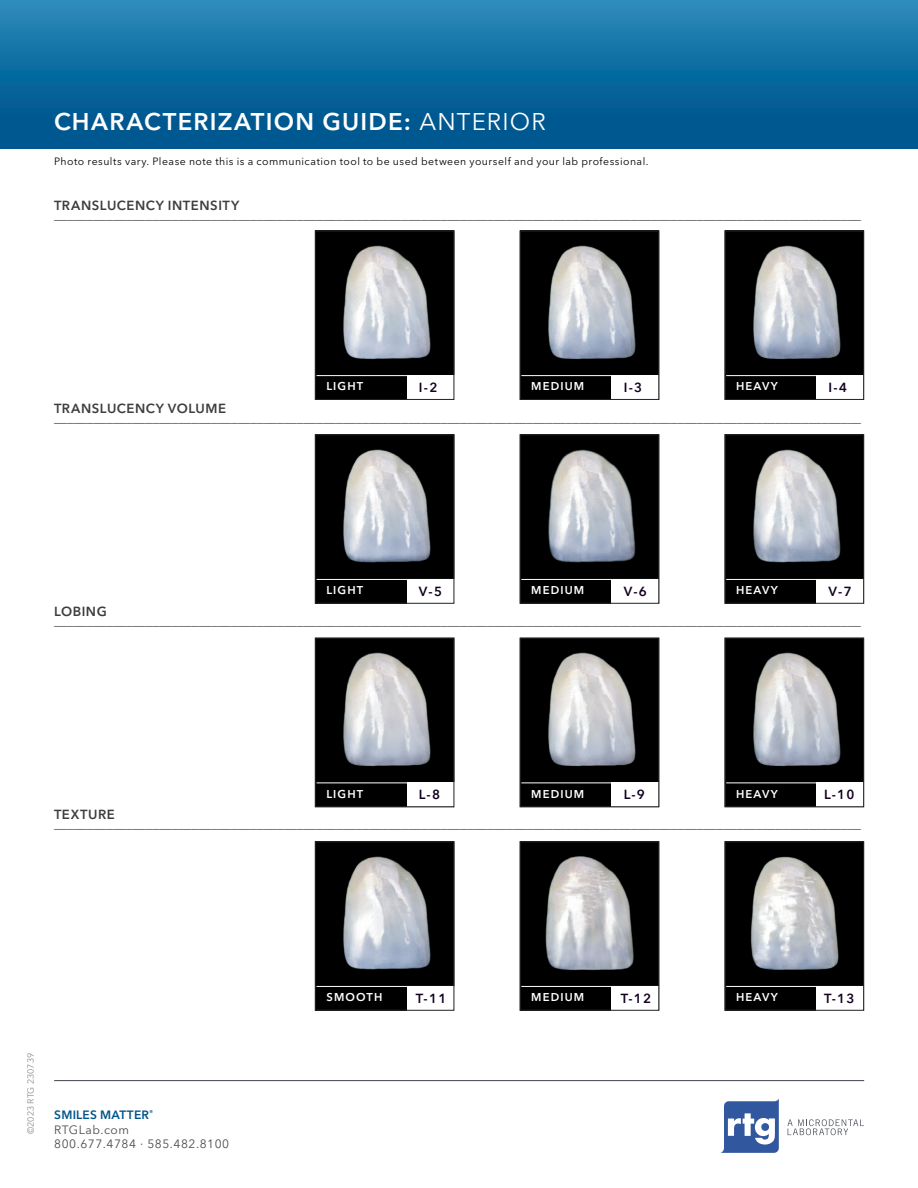
<style>
.page{position:relative;width:918px;height:1188px;background:#fff}
.page>*{position:absolute;margin:0;border:0;box-sizing:border-box;transform-origin:0 0}
.t1{font:600 24px "Avenir Next LT Pro";letter-spacing:.05em;color:#fff}
.t2{font:13.2px "Avenir Next LT Pro";color:#3e3e3f}
.t3{font:600 13.2px "Avenir Next LT Pro";letter-spacing:.04em;color:#3e3e3f}
.t4{font:600 13.2px "Avenir Next LT Pro";letter-spacing:.1em;color:#13001f}
.t5{font:12px/14.4px "Avenir Next LT Pro";letter-spacing:.045em;color:#4b4c4d}
.t6{font:600 12px "Avenir Next LT Pro";letter-spacing:.02em;color:#00548b}
.t7{font:600 11.25px "Avenir Next LT Pro";letter-spacing:.1em;color:#fff}
.t8{font:10.5px "Avenir Next LT Pro";letter-spacing:.045em;color:#000001}
.t9{font:9px "Avenir Next LT Pro";color:#808285}
.s1{font-weight:400}
</style>
<div class="page">
<img style="left:0;top:0;width:918px;height:148px">
<img style="left:317px;top:640px;width:135px;height:165px">
<img style="left:522px;top:640px;width:135px;height:165px">
<img style="left:727px;top:640px;width:135px;height:165px">
<img style="left:317px;top:843px;width:135px;height:166px">
<img style="left:522px;top:843px;width:135px;height:166px">
<img style="left:727px;top:843px;width:135px;height:166px">
<img style="left:317px;top:233px;width:135px;height:165px">
<img style="left:522px;top:233px;width:135px;height:165px">
<img style="left:727px;top:233px;width:135px;height:165px">
<img style="left:317px;top:436px;width:135px;height:166px">
<img style="left:522px;top:436px;width:135px;height:166px">
<img style="left:727px;top:436px;width:135px;height:166px">
<div style="left:612px;top:375px;width:47px;height:25px;background:#fff"></div>
<hr style="left:521px;top:375px;width:138px;height:1px;background:#fff">
<div style="left:817px;top:375px;width:47px;height:25px;background:#fff"></div>
<hr style="left:726px;top:375px;width:138px;height:1px;background:#fff">
<div style="left:407px;top:579px;width:47px;height:25px;background:#fff"></div>
<hr style="left:317px;top:579px;width:137px;height:1px;background:#fff">
<div style="left:612px;top:579px;width:47px;height:25px;background:#fff"></div>
<hr style="left:521px;top:579px;width:138px;height:1px;background:#fff">
<div style="left:817px;top:579px;width:47px;height:25px;background:#fff"></div>
<hr style="left:726px;top:579px;width:138px;height:1px;background:#fff">
<div style="left:407px;top:783px;width:47px;height:24px;background:#fff"></div>
<hr style="left:317px;top:783px;width:137px;height:1px;background:#fff">
<div style="left:612px;top:783px;width:47px;height:24px;background:#fff"></div>
<hr style="left:521px;top:783px;width:138px;height:1px;background:#fff">
<div style="left:817px;top:783px;width:47px;height:24px;background:#fff"></div>
<hr style="left:726px;top:783px;width:138px;height:1px;background:#fff">
<div style="left:407px;top:986px;width:47px;height:25px;background:#fff"></div>
<hr style="left:317px;top:986px;width:137px;height:1px;background:#fff">
<div style="left:612px;top:986px;width:47px;height:25px;background:#fff"></div>
<hr style="left:521px;top:986px;width:138px;height:1px;background:#fff">
<div style="left:817px;top:986px;width:47px;height:25px;background:#fff"></div>
<hr style="left:726px;top:986px;width:138px;height:1px;background:#fff">
<div style="left:407px;top:375px;width:47px;height:25px;background:#fff"></div>
<hr style="left:317px;top:375px;width:137px;height:1px;background:#fff">
<div style="left:315px;top:231px;width:139px;height:169px;border:1px solid #231f20"></div>
<div style="left:315px;top:841px;width:139px;height:170px;border:1px solid #231f20"></div>
<div style="left:520px;top:841px;width:139px;height:170px;border:1px solid #231f20"></div>
<div style="left:725px;top:841px;width:139px;height:170px;border:1px solid #231f20"></div>
<div style="left:725px;top:638px;width:139px;height:169px;border:1px solid #231f20"></div>
<div style="left:520px;top:638px;width:139px;height:169px;border:1px solid #231f20"></div>
<div style="left:315px;top:638px;width:139px;height:169px;border:1px solid #231f20"></div>
<div style="left:315px;top:434px;width:139px;height:170px;border:1px solid #231f20"></div>
<div style="left:520px;top:434px;width:139px;height:170px;border:1px solid #231f20"></div>
<div style="left:725px;top:434px;width:139px;height:170px;border:1px solid #231f20"></div>
<div style="left:725px;top:231px;width:139px;height:169px;border:1px solid #231f20"></div>
<div style="left:520px;top:231px;width:139px;height:169px;border:1px solid #231f20"></div>
<hr style="left:54px;top:1080px;width:810px;height:1px;background:#535860">
<svg style="left:787px;top:1119px;width:77px;height:16px"></svg>
<svg style="left:720px;top:1098px;width:59px;height:55px"></svg>
<h1 class="t1" style="left:54px;top:107px;width:493px">CHARACTERIZATION GUIDE: <span class="s1">ANTERIOR</span></h1>
<p class="t8" style="left:54px;top:155px;width:596px">Photo results vary. Please note this is a communication tool to be used between yourself and your lab professional.</p>
<p class="t3" style="left:54px;top:197px;width:187px">TRANSLUCENCY INTENSITY</p>
<p class="t2" style="left:54px;top:206px;width:809px">___________________________________________________________________________________________________________________________</p>
<p class="t7" style="left:326px;top:380px;width:38px">LIGHT</p>
<p class="t4" style="left:419px;top:379px;width:20px">I-2</p>
<p class="t7" style="left:531px;top:380px;width:54px">MEDIUM</p>
<p class="t4" style="left:624px;top:379px;width:20px">I-3</p>
<p class="t7" style="left:736px;top:380px;width:43px">HEAVY</p>
<p class="t4" style="left:829px;top:379px;width:20px">I-4</p>
<p class="t3" style="left:54px;top:400px;width:174px">TRANSLUCENCY VOLUME</p>
<p class="t2" style="left:54px;top:409px;width:809px">___________________________________________________________________________________________________________________________</p>
<p class="t7" style="left:326px;top:583px;width:38px">LIGHT</p>
<p class="t4" style="left:419px;top:583px;width:25px">V-5</p>
<p class="t7" style="left:531px;top:583px;width:54px">MEDIUM</p>
<p class="t4" style="left:624px;top:583px;width:25px">V-6</p>
<p class="t7" style="left:736px;top:583px;width:43px">HEAVY</p>
<p class="t4" style="left:829px;top:583px;width:25px">V-7</p>
<p class="t3" style="left:54px;top:603px;width:54px">LOBING</p>
<p class="t2" style="left:54px;top:613px;width:809px">___________________________________________________________________________________________________________________________</p>
<p class="t7" style="left:326px;top:787px;width:38px">LIGHT</p>
<p class="t4" style="left:419px;top:786px;width:23px">L-8</p>
<p class="t7" style="left:531px;top:787px;width:54px">MEDIUM</p>
<p class="t4" style="left:624px;top:786px;width:23px">L-9</p>
<p class="t7" style="left:736px;top:787px;width:43px">HEAVY</p>
<p class="t4" style="left:824px;top:786px;width:32px">L-10</p>
<p class="t3" style="left:54px;top:807px;width:62px">TEXTURE</p>
<p class="t2" style="left:54px;top:816px;width:809px">___________________________________________________________________________________________________________________________</p>
<p class="t9" style="left:25px;top:1134px;width:83px;rotate:-90deg">©2023 RTG 230739</p>
<p class="t6" style="left:54px;top:1108px;width:101px">SMILES MATTER<sup>®</sup></p>
<p class="t5" style="left:54px;top:1122px;width:176px">RTGLab.com<br>800.677.4784 · 585.482.8100</p>
<p class="t7" style="left:326px;top:990px;width:57px">SMOOTH</p>
<p class="t4" style="left:416px;top:990px;width:32px">T-11</p>
<p class="t7" style="left:531px;top:990px;width:54px">MEDIUM</p>
<p class="t4" style="left:621px;top:990px;width:32px">T-12</p>
<p class="t7" style="left:736px;top:990px;width:43px">HEAVY</p>
<p class="t4" style="left:824px;top:990px;width:32px">T-13</p>
</div>
